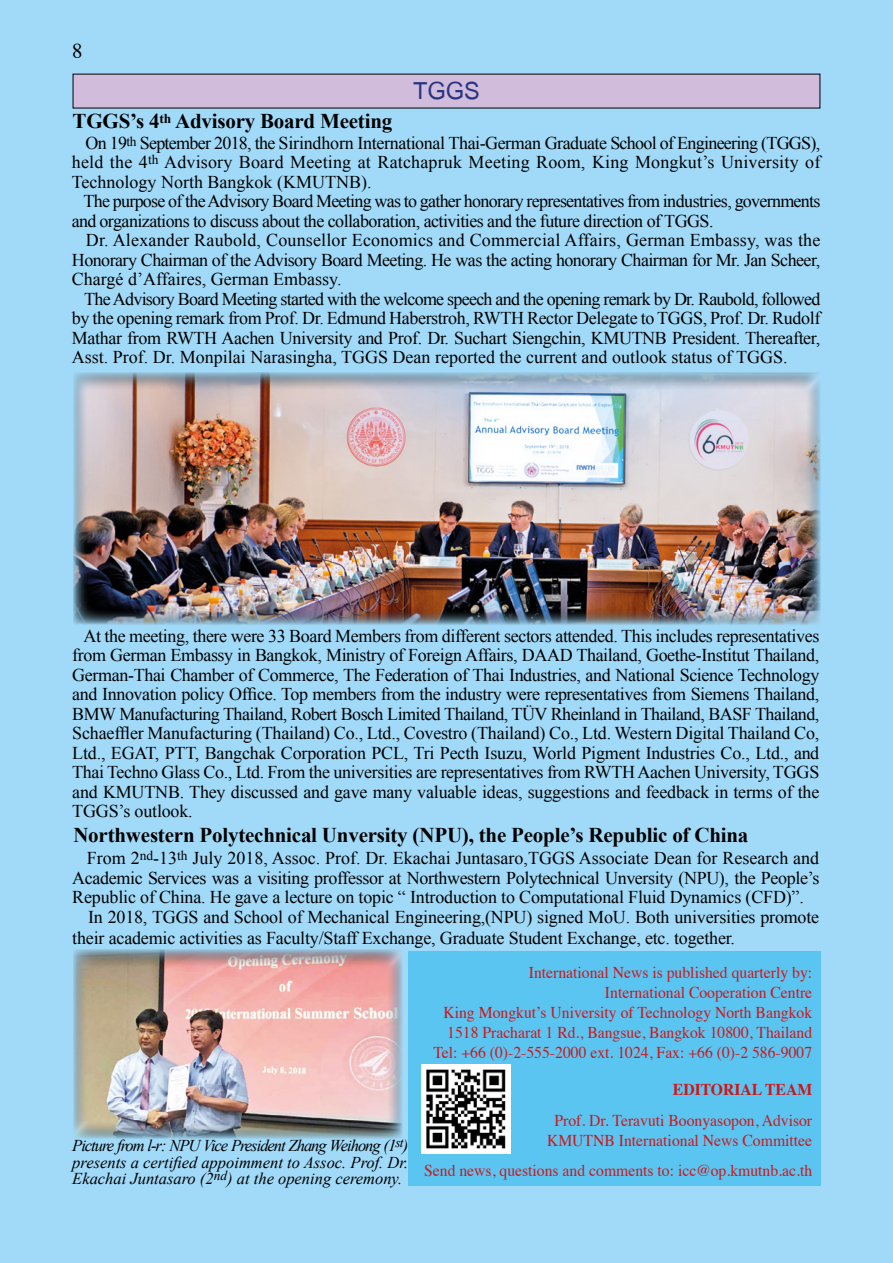
<style>
.page{position:relative;width:893px;height:1263px;background:#a1daf8}
.page>*{position:absolute;margin:0;border:0;box-sizing:border-box;transform-origin:0 0}
.t1{font:700 36px "Cordia New";color:#283583}
.t2{font:700 21px "Times New Roman";letter-spacing:-.01em;color:#000}
.t3{font:21px "Times";color:#000}
.t4{font:18px/19.5px "Times New Roman";letter-spacing:-.01em;color:#000;text-align:justify}
.t5{font:18px/19.5px "Times New Roman";letter-spacing:-.03em;color:#000}
.t6{font:16.5px/19.8px "Times";color:#cd171a;text-align:right;scale:.95 1}
.t7{font:italic 16.5px/16.5px "Times New Roman";color:#000;text-align:justify}
.t8{font:700 16.5px "Times";color:#cd171a;scale:.95 1}
</style>
<div class="page">
<div style="left:73px;top:74px;width:747px;height:34px;background:#d1bcdc"></div>
<div style="left:408px;top:951px;width:413px;height:234px;background:#5bc5f2"></div>
<img style="left:421px;top:1065px;width:89px;height:89px">
<div style="left:72px;top:948px;width:335px;height:191px;background:#000;opacity:.5"></div>
<div style="left:72px;top:371px;width:750px;height:255px;background:#000;opacity:.5"></div>
<p class="t3" style="left:72px;top:31px;width:12px">8</p>
<h1 class="t1" style="left:413px;top:69px;width:68px">TGGS</h1>
<p class="t2" style="left:73px;top:106px;width:321px">TGGS’s 4<sup>th</sup> Advisory Board Meeting</p>
<p class="t4" style="left:72px;top:132px;width:750px;text-indent:14px">On 19<sup>th</sup> September 2018, the Sirindhorn International Thai-German Graduate School of Engineering (TGGS), held the 4<sup>th</sup> Advisory Board Meeting at Ratchapruk Meeting Room, King Mongkut’s University of Technology North Bangkok (KMUTNB).</p>
<p class="t5" style="left:72px;top:191px;width:750px;text-indent:12px">The purpose of the Advisory Board Meeting was to gather honorary representatives from industries, governments and organizations to discuss about the collaboration, activities and the future direction of TGGS.</p>
<p class="t4" style="left:72px;top:230px;width:750px;text-indent:14px">Dr. Alexander Raubold, Counsellor Economics and Commercial Affairs, German Embassy, was the Honorary Chairman of the Advisory Board Meeting. He was the acting honorary Chairman for Mr. Jan Scheer, Chargé d’Affaires, German Embassy.</p>
<p class="t4" style="left:72px;top:288px;width:750px;text-indent:12px">The Advisory Board Meeting started with the welcome speech and the opening remark by Dr. Raubold, followed by the opening remark from Prof. Dr. Edmund Haberstroh, RWTH Rector Delegate to TGGS, Prof. Dr. Rudolf Mathar from RWTH Aachen University and Prof. Dr. Suchart Siengchin, KMUTNB President. Thereafter, Asst. Prof. Dr. Monpilai Narasingha, TGGS Dean reported the current and outlook status of TGGS.</p>
<p class="t4" style="left:72px;top:626px;width:749px;text-indent:11px">At the meeting, there were 33 Board Members from different sectors attended. This includes representatives from German Embassy in Bangkok, Ministry of Foreign Affairs, DAAD Thailand, Goethe-Institut Thailand, German-Thai Chamber of Commerce, The Federation of Thai Industries, and National Science Technology and Innovation policy Office. Top members from the industry were representatives from Siemens Thailand, BMW Manufacturing Thailand, Robert Bosch Limited Thailand, TÜV Rheinland in Thailand, BASF Thailand, Schaeffler Manufacturing (Thailand) Co., Ltd., Covestro (Thailand) Co., Ltd. Western Digital Thailand Co, Ltd., EGAT, PTT, Bangchak Corporation PCL, Tri Pecth Isuzu, World Pigment Industries Co., Ltd., and Thai Techno Glass Co., Ltd. From the universities are representatives from RWTH Aachen University, TGGS and KMUTNB. They discussed and gave many valuable ideas, suggestions and feedback in terms of the TGGS’s outlook.</p>
<p class="t2" style="left:73px;top:821px;width:677px">Northwestern Polytechnical Unversity (NPU), the People’s Republic of China</p>
<p class="t4" style="left:87px;top:848px;width:734px">From 2<sup>nd</sup>-13<sup>th</sup> July 2018, Assoc. Prof. Dr. Ekachai Juntasaro,TGGS Associate Dean for Research and</p>
<p class="t4" style="left:72px;top:867px;width:749px">Academic Services was a visiting proffessor at Northwestern Polytechnical Unversity (NPU), the People’s</p>
<p class="t4" style="left:72px;top:887px;width:733px">Republic of China. He gave a lecture on topic “ Introduction to Computational Fluid Dynamics (CFD)”.</p>
<p class="t4" style="left:88px;top:907px;width:733px">In 2018, TGGS and School of Mechanical Engineering,(NPU) signed MoU. Both universities promote</p>
<p class="t4" style="left:72px;top:927px;width:664px">their academic activities as Faculty/Staff Exchange, Graduate Student Exchange, etc. together.</p>
<p class="t7" style="left:72px;top:1137px;width:337px">Picture from l-r: NPU Vice President Zhang Weihong (1<sup>st</sup>) presents a certified appoimment to Assoc. Prof. Dr.<br>Ekachai Juntasaro (2<sup>nd</sup>) at the opening ceremony.</p>
<p class="t6" style="left:433px;top:961px;width:400px">International News is published quarterly by:<br>International Cooperation Centre<br>King Mongkut’s University of Technology North Bangkok 1518 Pracharat 1 Rd., Bangsue, Bangkok 10800, Thailand Tel: +66 (0)-2-555-2000 ext. 1024, Fax: +66 (0)-2 586-9007</p>
<p class="t8" style="left:673px;top:1074px;width:148px">EDITORIAL TEAM</p>
<p class="t6" style="left:547px;top:1109px;width:281px;text-align:center">Prof. Dr. Teravuti Boonyasopon, Advisor<br>KMUTNB International News Committee</p>
<p class="t6" style="left:424px;top:1159px;width:410px">Send news, questions and comments to: icc@op.kmutnb.ac.th</p>
</div>
